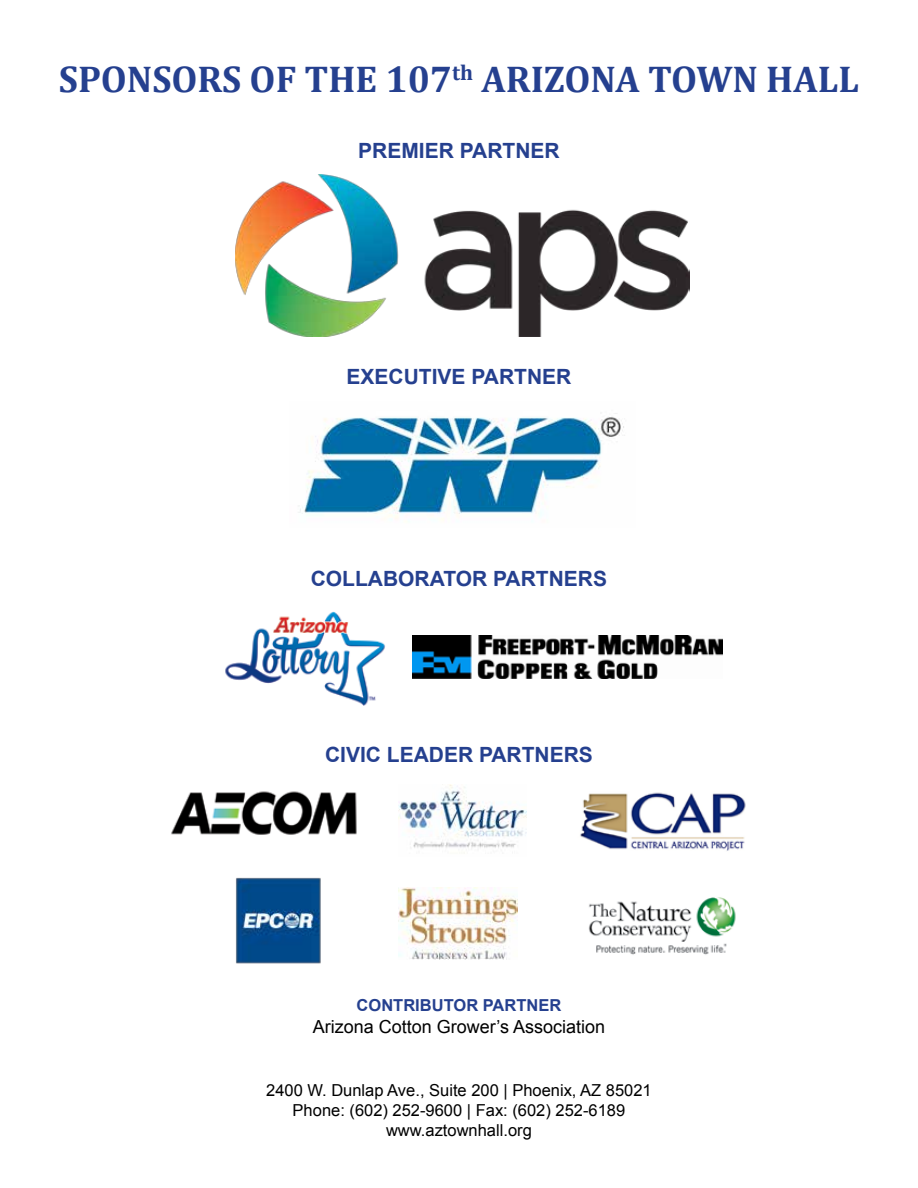
<style>
.page{position:relative;width:918px;height:1188px;background:#fff}
.page>*{position:absolute;margin:0;border:0;box-sizing:border-box;transform-origin:0 0}
.t1{font:700 37.5px "Cambria";color:#25408f}
.t2{font:700 21px "Arial";color:#25408f}
.t3{font:18px "Arial";color:#000}
.t4{font:16.5px/19.8px "Arial";color:#000;text-align:center}
.t5{font:700 16.5px "Arial";color:#25408f}
</style>
<div class="page">
<img style="left:171px;top:791px;width:186px;height:44px">
<img style="left:236px;top:175px;width:453px;height:162px">
<img style="left:225px;top:611px;width:160px;height:95px">
<img style="left:398px;top:785px;width:129px;height:69px">
<img style="left:580px;top:792px;width:166px;height:59px">
<img style="left:236px;top:877px;width:85px;height:87px">
<img style="left:413px;top:635px;width:310px;height:44px">
<img style="left:398px;top:887px;width:120px;height:72px">
<img style="left:298px;top:413px;width:327px;height:108px">
<img style="left:588px;top:897px;width:148px;height:58px">
<h1 class="t1" style="left:59px;top:53px;width:802px">SPONSORS OF THE 107<sup>th</sup> ARIZONA TOWN HALL</h1>
<p class="t2" style="left:358px;top:136px;width:203px">PREMIER PARTNER</p>
<p class="t2" style="left:347px;top:363px;width:226px">EXECUTIVE PARTNER</p>
<p class="t2" style="left:311px;top:565px;width:298px">COLLABORATOR PARTNERS</p>
<p class="t2" style="left:325px;top:741px;width:269px">CIVIC LEADER PARTNERS</p>
<p class="t5" style="left:357px;top:994px;width:206px">CONTRIBUTOR PARTNER</p>
<p class="t3" style="left:313px;top:1015px;width:294px">Arizona Cotton Grower’s Association</p>
<p class="t4" style="left:266px;top:1080px;width:387px">2400 W. Dunlap Ave., Suite 200 | Phoenix, AZ 85021<br>Phone: (602) 252-9600 | Fax: (602) 252-6189 www.aztownhall.org</p>
</div>
